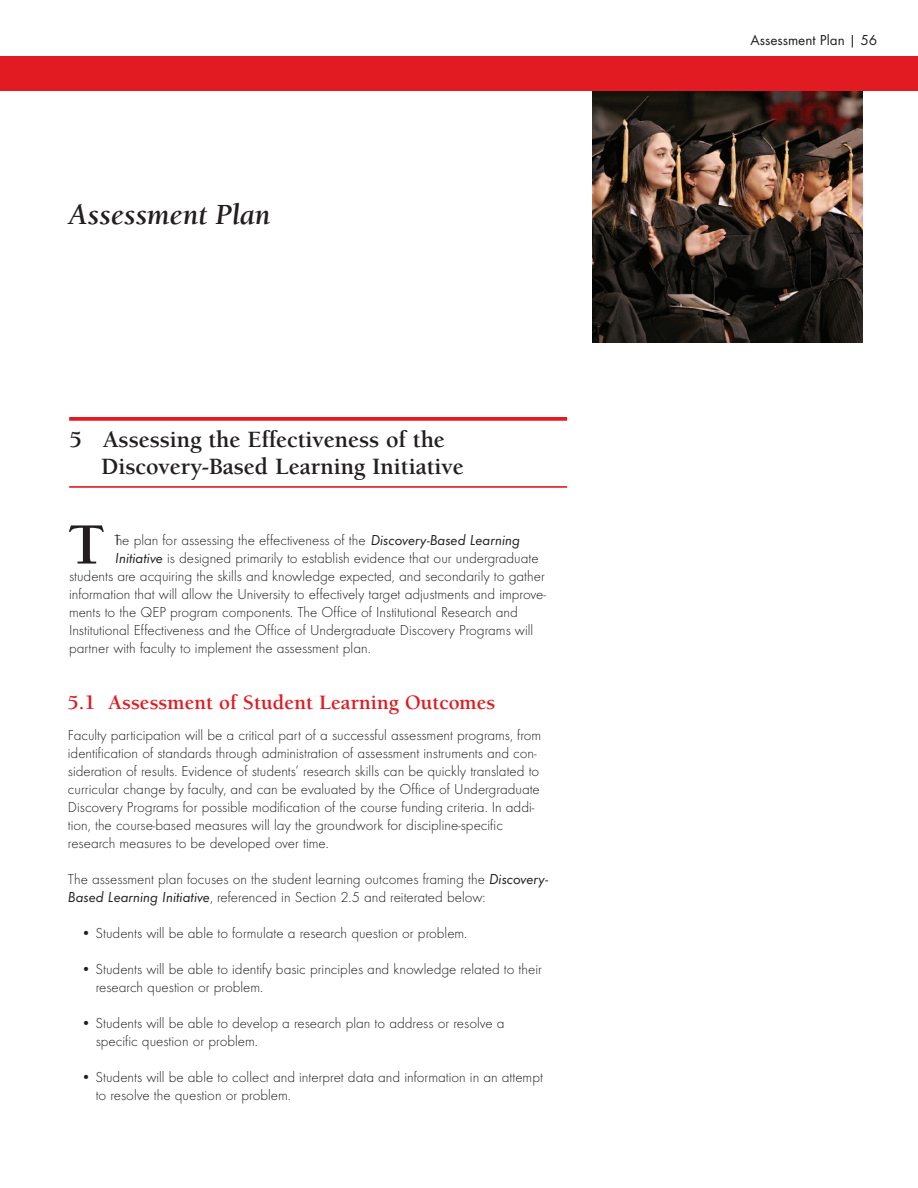
<style>
.page{position:relative;width:918px;height:1188px;background:#fff}
.page>*{position:absolute;margin:0;border:0;box-sizing:border-box;transform-origin:0 0}
.t1{font:700 60px "Berkeley";color:#231f20}
.t2{font:italic 700 30px "Berkeley";letter-spacing:-.005em;color:#231f20}
.t3{font:700 24px/27px "Berkeley";letter-spacing:-.005em;color:#231f20}
.t4{font:700 21px "Berkeley";color:#e21a21}
.t5{font:300 15px/18px "Futura T";color:#231f20}
.t6{font:15px "Futura T";color:#231f20}
.s1{font-weight:400;font-style:italic}
</style>
<div class="page">
<img style="left:593px;top:90px;width:270px;height:253px">
<div style="left:0;top:56px;width:918px;height:34px;background:#e21a21"></div>
<hr style="left:69px;top:486px;width:498px;height:1px;background:#e21a21">
<hr style="left:69px;top:487px;width:498px;height:1px;background:#e21a21">
<svg style="left:69px;top:417px;width:498px;height:4px;background:#e3282e"></svg>
<h2 class="t2" style="left:68px;top:202px;width:204px">Assessment Plan</h2>
<h3 class="t3" style="left:101px;top:428px;width:364px;text-indent:-32px">5 Assessing the Effectiveness of the<br>Discovery-Based Learning Initiative</h3>
<h1 class="t1" style="left:68px;top:521px;width:39px">T</h1>
<p class="t5" style="left:114px;top:531px;width:407px">The plan for assessing the effectiveness of the <span class="s1">Discovery-Based Learning</span></p>
<p class="t5" style="left:115px;top:549px;width:425px"><span class="s1">Initiative</span> is designed primarily to establish evidence that our undergraduate</p>
<p class="t5" style="left:69px;top:567px;width:478px">students are acquiring the skills and knowledge expected, and secondarily to gather</p>
<p class="t5" style="left:69px;top:585px;width:479px">information that will allow the University to effectively target adjustments and improve-</p>
<p class="t5" style="left:69px;top:603px;width:450px">ments to the QEP program components. The Office of Institutional Research and</p>
<p class="t5" style="left:69px;top:621px;width:466px">Institutional Effectiveness and the Office of Undergraduate Discovery Programs will</p>
<p class="t5" style="left:69px;top:639px;width:303px">partner with faculty to implement the assessment plan.</p>
<h3 class="t4" style="left:68px;top:694px;width:429px">5.1 Assessment of Student Learning Outcomes</h3>
<p class="t5" style="left:68px;top:726px;width:475px">Faculty participation will be a critical part of a successful assessment programs, from identification of standards through administration of assessment instruments and con&shy;sideration of results. Evidence of students’ research skills can be quickly translated to curricular change by faculty, and can be evaluated by the Office of Undergraduate Discovery Programs for possible modification of the course funding criteria. In addi&shy;tion, the course-based measures will lay the groundwork for discipline-specific research measures to be developed over time.</p>
<p class="t5" style="left:68px;top:870px;width:482px">The assessment plan focuses on the student learning outcomes framing the <span class="s1">Discovery-<br>Based Learning Initiative</span>, referenced in Section 2.5 and reiterated below:</p>
<p class="t5" style="left:81px;top:924px;width:388px">• Students will be able to formulate a research question or problem.</p>
<p class="t5" style="left:96px;top:960px;width:448px;text-indent:-14px">• Students will be able to identify basic principles and knowledge related to their research question or problem.</p>
<p class="t5" style="left:96px;top:1014px;width:410px;text-indent:-14px">• Students will be able to develop a research plan to address or resolve a specific question or problem.</p>
<p class="t5" style="left:96px;top:1068px;width:449px;text-indent:-14px">• Students will be able to collect and interpret data and information in an attempt to resolve the question or problem.</p>
<p class="t6" style="left:751px;top:31px;width:128px">Assessment Plan | 56</p>
</div>
